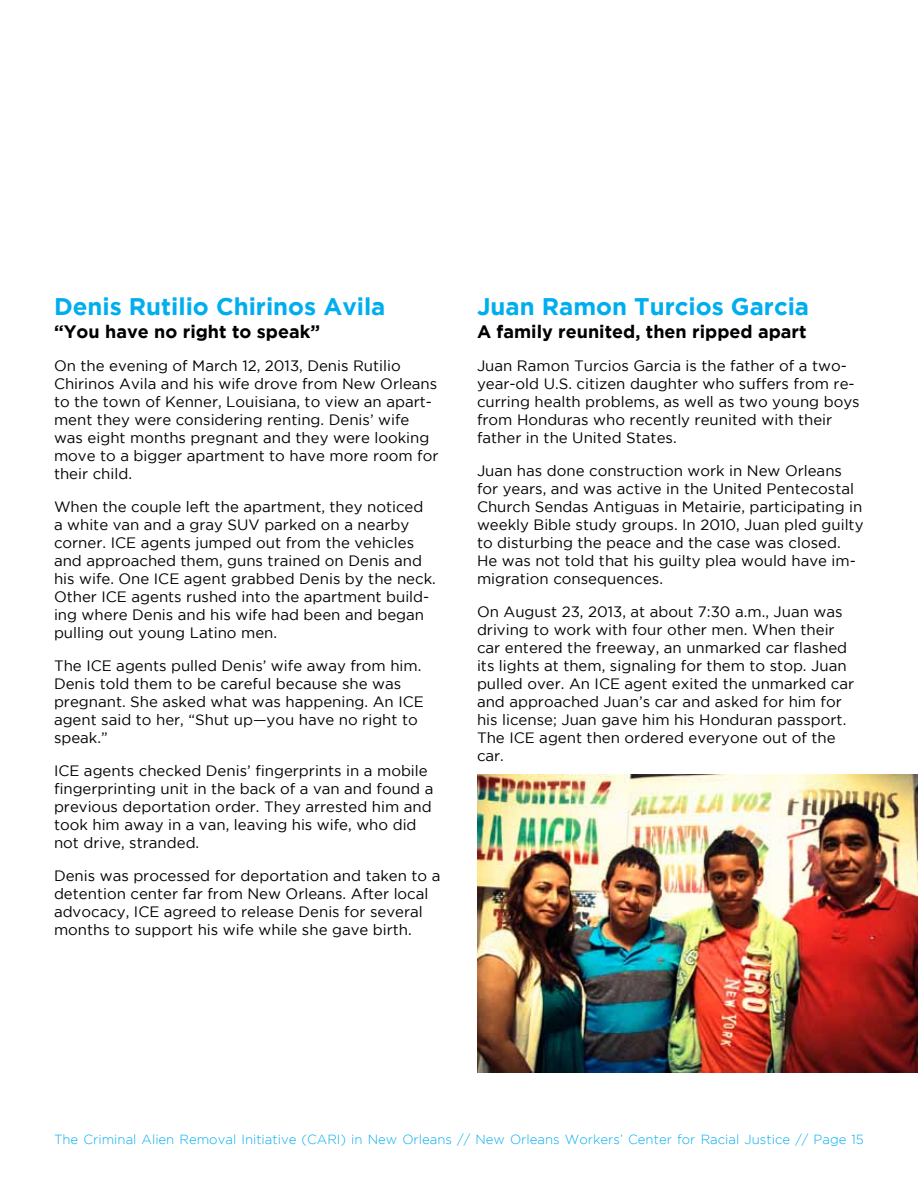
<style>
.page{position:relative;width:918px;height:1188px;background:#fff}
.page>*{position:absolute;margin:0;border:0;box-sizing:border-box;transform-origin:0 0}
.t1{font:700 24px "Gotham";color:#00aeef}
.t2{font:700 18px "Gotham";color:#000}
.t3{font:15px/18px "Gotham";color:#000}
.t4{font:300 13.2px "Gotham";color:#00aeef}
</style>
<div class="page">
<img style="left:477px;top:774px;width:441px;height:298px">
<h1 class="t1" style="left:54px;top:293px;width:333px">Denis Rutilio Chirinos Avila</h1>
<p class="t2" style="left:54px;top:322px;width:268px">“You have no right to speak”</p>
<p class="t3" style="left:54px;top:357px;width:386px">On the evening of March 12, 2013, Denis Rutilio Chirinos Avila and his wife drove from New Orleans to the town of Kenner, Louisiana, to view an apart&shy;ment they were considering renting. Denis’ wife was eight months pregnant and they were looking move to a bigger apartment to have more room for their child.</p>
<p class="t3" style="left:54px;top:498px;width:383px">When the couple left the apartment, they noticed a white van and a gray SUV parked on a nearby corner. ICE agents jumped out from the vehicles and approached them, guns trained on Denis and his wife. One ICE agent grabbed Denis by the neck.<br>Other ICE agents rushed into the apartment build&shy;ing where Denis and his wife had been and began pulling out young Latino men.</p>
<p class="t3" style="left:54px;top:657px;width:371px">The ICE agents pulled Denis’ wife away from him.<br>Denis told them to be careful because she was pregnant. She asked what was happening. An ICE agent said to her, “Shut up—you have no right to speak.”</p>
<p class="t3" style="left:54px;top:762px;width:381px">ICE agents checked Denis’ fingerprints in a mobile fingerprinting unit in the back of a van and found a previous deportation order. They arrested him and took him away in a van, leaving his wife, who did not drive, stranded.</p>
<p class="t3" style="left:54px;top:867px;width:388px">Denis was processed for deportation and taken to a detention center far from New Orleans. After local advocacy, ICE agreed to release Denis for several months to support his wife while she gave birth.</p>
<h1 class="t1" style="left:477px;top:293px;width:334px">Juan Ramon Turcios Garcia</h1>
<p class="t2" style="left:477px;top:322px;width:331px">A family reunited, then ripped apart</p>
<p class="t3" style="left:477px;top:357px;width:384px">Juan Ramon Turcios Garcia is the father of a two&shy;year-old U.S. citizen daughter who suffers from re&shy;curring health problems, as well as two young boys from Honduras who recently reunited with their father in the United States.</p>
<p class="t3" style="left:477px;top:462px;width:388px">Juan has done construction work in New Orleans for years, and was active in the United Pentecostal Church Sendas Antiguas in Metairie, participating in weekly Bible study groups. In 2010, Juan pled guilty to disturbing the peace and the case was closed.<br>He was not told that his guilty plea would have im&shy;migration consequences.</p>
<p class="t3" style="left:477px;top:603px;width:379px">On August 23, 2013, at about 7:30 a.m., Juan was driving to work with four other men. When their car entered the freeway, an unmarked car flashed its lights at them, signaling for them to stop. Juan pulled over. An ICE agent exited the unmarked car and approached Juan’s car and asked for him for his license; Juan gave him his Honduran passport.<br>The ICE agent then ordered everyone out of the car.</p>
<p class="t4" style="left:54px;top:1132px;width:811px">The Criminal Alien Removal Initiative (CARI) in New Orleans // New Orleans Workers’ Center for Racial Justice // Page 15</p>
</div>
